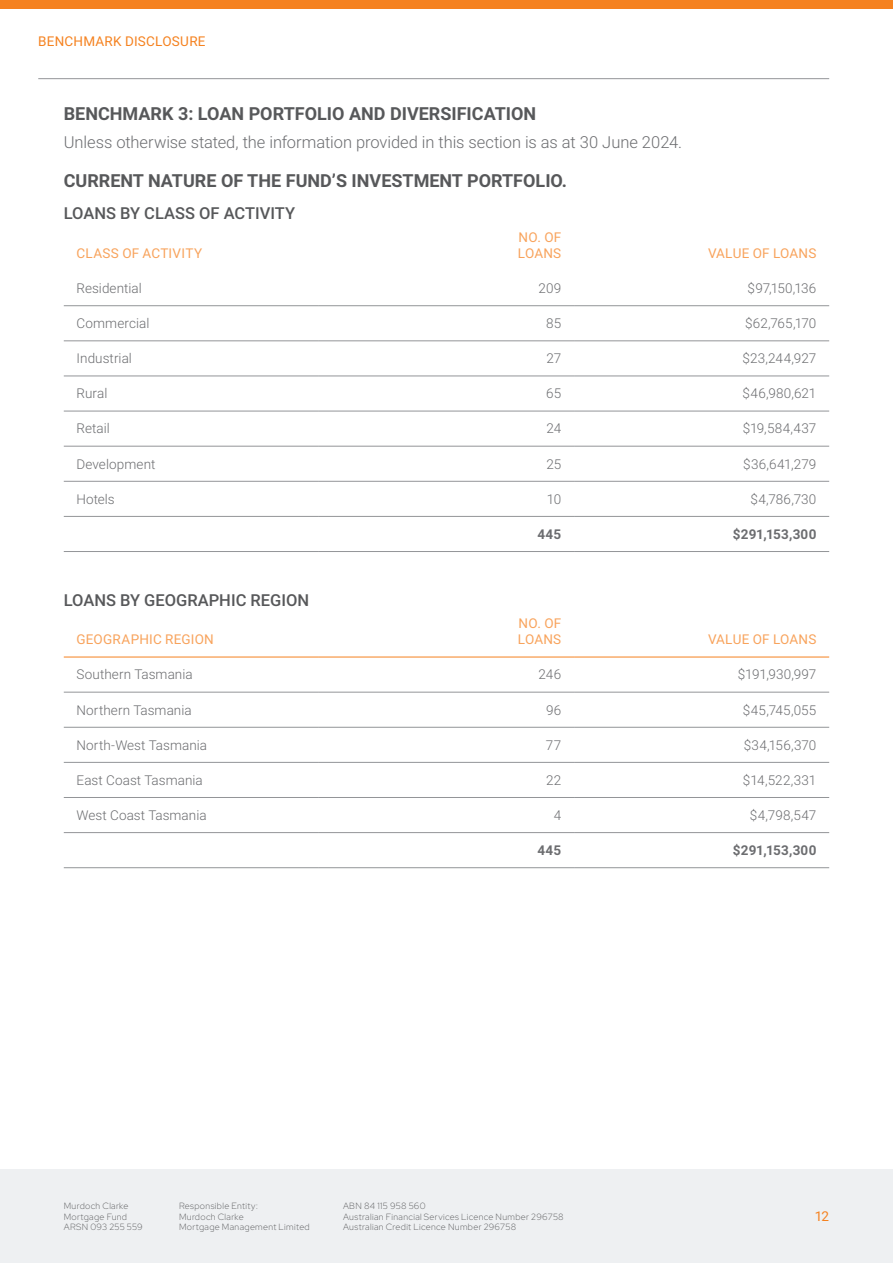
<style>
.page{position:relative;width:893px;height:1263px;background:#fff}
.page>*{position:absolute;margin:0;border:0;box-sizing:border-box;transform-origin:0 0}
.t1{font:700 18px "Roboto";color:#57585a}
.Body{font:300 16.5px "Roboto";letter-spacing:-.005em;color:#6c6d70}
.t2{font:500 16.5px "Roboto";color:#57585a}
.Table_Body{font:300 13.5px "Roboto";letter-spacing:.005em;color:#6c6d70}
.Table_Heading_Clean{font:13.5px/16.2px "Roboto";letter-spacing:.015em;color:#f8a35c}
.Table_Heading_2{font:700 13.5px "Roboto";letter-spacing:.015em;color:#6c6d70}
.Body-2{font:13.5px "Roboto";letter-spacing:.015em;color:#f58220}
.t3{font:300 9px/10.8px "Red Hat Display";letter-spacing:.04em;color:#57585a}
</style>
<div class="page">
<hr style="left:38px;top:78px;width:791px;height:1px;background:#939598">
<div style="left:0;top:0;width:893px;height:9px;background:#f58220"></div>
<div style="left:0;top:1169px;width:893px;height:94px;background:#eef0f2"></div>
<hr style="left:64px;top:551px;width:255px;height:1px;background:#939598">
<hr style="left:319px;top:551px;width:255px;height:1px;background:#939598">
<hr style="left:574px;top:551px;width:255px;height:1px;background:#939598">
<hr style="left:64px;top:305px;width:255px;height:1px;background:#939598">
<hr style="left:319px;top:305px;width:255px;height:1px;background:#939598">
<hr style="left:574px;top:305px;width:255px;height:1px;background:#939598">
<hr style="left:64px;top:340px;width:255px;height:1px;background:#939598">
<hr style="left:319px;top:340px;width:255px;height:1px;background:#939598">
<hr style="left:574px;top:340px;width:255px;height:1px;background:#939598">
<hr style="left:64px;top:376px;width:255px;height:1px;background:#939598">
<hr style="left:319px;top:376px;width:255px;height:1px;background:#939598">
<hr style="left:574px;top:376px;width:255px;height:1px;background:#939598">
<hr style="left:64px;top:411px;width:255px;height:1px;background:#939598">
<hr style="left:319px;top:411px;width:255px;height:1px;background:#939598">
<hr style="left:574px;top:411px;width:255px;height:1px;background:#939598">
<hr style="left:64px;top:446px;width:255px;height:1px;background:#939598">
<hr style="left:319px;top:446px;width:255px;height:1px;background:#939598">
<hr style="left:574px;top:446px;width:255px;height:1px;background:#939598">
<hr style="left:64px;top:481px;width:255px;height:1px;background:#939598">
<hr style="left:319px;top:481px;width:255px;height:1px;background:#939598">
<hr style="left:574px;top:481px;width:255px;height:1px;background:#939598">
<hr style="left:64px;top:516px;width:255px;height:1px;background:#939598">
<hr style="left:319px;top:516px;width:255px;height:1px;background:#939598">
<hr style="left:574px;top:516px;width:255px;height:1px;background:#939598">
<hr style="left:64px;top:867px;width:255px;height:1px;background:#939598">
<hr style="left:319px;top:867px;width:255px;height:1px;background:#939598">
<hr style="left:574px;top:867px;width:255px;height:1px;background:#939598">
<hr style="left:64px;top:657px;width:255px;height:1px;background:#f58220">
<hr style="left:319px;top:657px;width:255px;height:1px;background:#f58220">
<hr style="left:574px;top:657px;width:255px;height:1px;background:#f58220">
<hr style="left:64px;top:692px;width:255px;height:1px;background:#939598">
<hr style="left:319px;top:692px;width:255px;height:1px;background:#939598">
<hr style="left:574px;top:692px;width:255px;height:1px;background:#939598">
<hr style="left:64px;top:727px;width:255px;height:1px;background:#939598">
<hr style="left:319px;top:727px;width:255px;height:1px;background:#939598">
<hr style="left:574px;top:727px;width:255px;height:1px;background:#939598">
<hr style="left:64px;top:762px;width:255px;height:1px;background:#939598">
<hr style="left:319px;top:762px;width:255px;height:1px;background:#939598">
<hr style="left:574px;top:762px;width:255px;height:1px;background:#939598">
<hr style="left:64px;top:797px;width:255px;height:1px;background:#939598">
<hr style="left:319px;top:797px;width:255px;height:1px;background:#939598">
<hr style="left:574px;top:797px;width:255px;height:1px;background:#939598">
<hr style="left:64px;top:832px;width:255px;height:1px;background:#939598">
<hr style="left:319px;top:832px;width:255px;height:1px;background:#939598">
<hr style="left:574px;top:832px;width:255px;height:1px;background:#939598">
<p class="Body-2" style="left:38px;top:31px;width:169px">BENCHMARK DISCLOSURE</p>
<h4 class="t1" style="left:64px;top:101px;width:474px">BENCHMARK 3: LOAN PORTFOLIO AND DIVERSIFICATION</h4>
<p class="Body" style="left:64px;top:131px;width:620px">Unless otherwise stated, the information provided in this section is as at 30 June 2024.</p>
<h4 class="t1" style="left:64px;top:168px;width:505px">CURRENT NATURE OF THE FUND’S INVESTMENT PORTFOLIO.</h4>
<h5 class="t2" style="left:64px;top:202px;width:233px">LOANS BY CLASS OF ACTIVITY</h5>
<p class="Table_Heading_Clean" style="left:77px;top:244px;width:127px">CLASS OF ACTIVITY</p>
<p class="Table_Heading_Clean" style="left:518px;top:228px;width:45px">NO. OF<br>LOANS</p>
<p class="Table_Heading_Clean" style="left:708px;top:244px;width:110px">VALUE OF LOANS</p>
<p class="Table_Body" style="left:77px;top:279px;width:67px">Residential</p>
<p class="Table_Body" style="left:538px;top:279px;width:24px">209</p>
<p class="Table_Body" style="left:748px;top:279px;width:70px">$97,150,136</p>
<p class="Table_Body" style="left:77px;top:314px;width:74px">Commercial</p>
<p class="Table_Body" style="left:546px;top:314px;width:17px">85</p>
<p class="Table_Body" style="left:745px;top:314px;width:73px">$62,765,170</p>
<p class="Table_Body" style="left:77px;top:349px;width:57px">Industrial</p>
<p class="Table_Body" style="left:546px;top:349px;width:16px">27</p>
<p class="Table_Body" style="left:742px;top:349px;width:76px">$23,244,927</p>
<p class="Table_Body" style="left:77px;top:384px;width:32px">Rural</p>
<p class="Table_Body" style="left:546px;top:384px;width:17px">65</p>
<p class="Table_Body" style="left:743px;top:384px;width:75px">$46,980,621</p>
<p class="Table_Body" style="left:77px;top:419px;width:35px">Retail</p>
<p class="Table_Body" style="left:546px;top:419px;width:16px">24</p>
<p class="Table_Body" style="left:743px;top:419px;width:75px">$19,584,437</p>
<p class="Table_Body" style="left:77px;top:454px;width:80px">Development</p>
<p class="Table_Body" style="left:546px;top:454px;width:16px">25</p>
<p class="Table_Body" style="left:743px;top:454px;width:75px">$36,641,279</p>
<p class="Table_Body" style="left:77px;top:489px;width:40px">Hotels</p>
<p class="Table_Body" style="left:547px;top:489px;width:16px">10</p>
<p class="Table_Body" style="left:750px;top:489px;width:68px">$4,786,730</p>
<p class="Table_Heading_2" style="left:537px;top:524px;width:25px">445</p>
<p class="Table_Heading_2" style="left:733px;top:524px;width:85px">$291,153,300</p>
<h5 class="t2" style="left:64px;top:588px;width:247px">LOANS BY GEOGRAPHIC REGION</h5>
<p class="Table_Heading_Clean" style="left:77px;top:631px;width:139px">GEOGRAPHIC REGION</p>
<p class="Table_Heading_Clean" style="left:518px;top:615px;width:45px">NO. OF<br>LOANS</p>
<p class="Table_Heading_Clean" style="left:708px;top:631px;width:110px">VALUE OF LOANS</p>
<p class="Table_Body" style="left:77px;top:665px;width:118px">Southern Tasmania</p>
<p class="Table_Body" style="left:539px;top:665px;width:24px">246</p>
<p class="Table_Body" style="left:738px;top:665px;width:80px">$191,930,997</p>
<p class="Table_Body" style="left:77px;top:700px;width:117px">Northern Tasmania</p>
<p class="Table_Body" style="left:546px;top:700px;width:17px">96</p>
<p class="Table_Body" style="left:743px;top:700px;width:75px">$45,745,055</p>
<p class="Table_Body" style="left:77px;top:735px;width:132px">North-West Tasmania</p>
<p class="Table_Body" style="left:546px;top:735px;width:17px">77</p>
<p class="Table_Body" style="left:744px;top:735px;width:74px">$34,156,370</p>
<p class="Table_Body" style="left:77px;top:770px;width:128px">East Coast Tasmania</p>
<p class="Table_Body" style="left:546px;top:770px;width:17px">22</p>
<p class="Table_Body" style="left:743px;top:770px;width:75px">$14,522,331</p>
<p class="Table_Body" style="left:77px;top:805px;width:132px">West Coast Tasmania</p>
<p class="Table_Body" style="left:554px;top:805px;width:9px">4</p>
<p class="Table_Body" style="left:750px;top:805px;width:68px">$4,798,547</p>
<p class="Table_Heading_2" style="left:537px;top:841px;width:25px">445</p>
<p class="Table_Heading_2" style="left:733px;top:841px;width:85px">$291,153,300</p>
<p class="t3" style="left:64px;top:1200px;width:80px">Murdoch Clarke<br>Mortgage Fund<br>ARSN 093 255 559</p>
<p class="t3" style="left:343px;top:1200px;width:222px">ABN 84 115 958 560<br>Australian Financial Services Licence Number 296758<br>Australian Credit Licence Number 296758</p>
<p class="t3" style="left:179px;top:1200px;width:132px">Responsible Entity:<br>Murdoch Clarke<br>Mortgage Management Limited</p>
<p class="Body-2" style="left:815px;top:1207px;width:16px">12</p>
</div>
